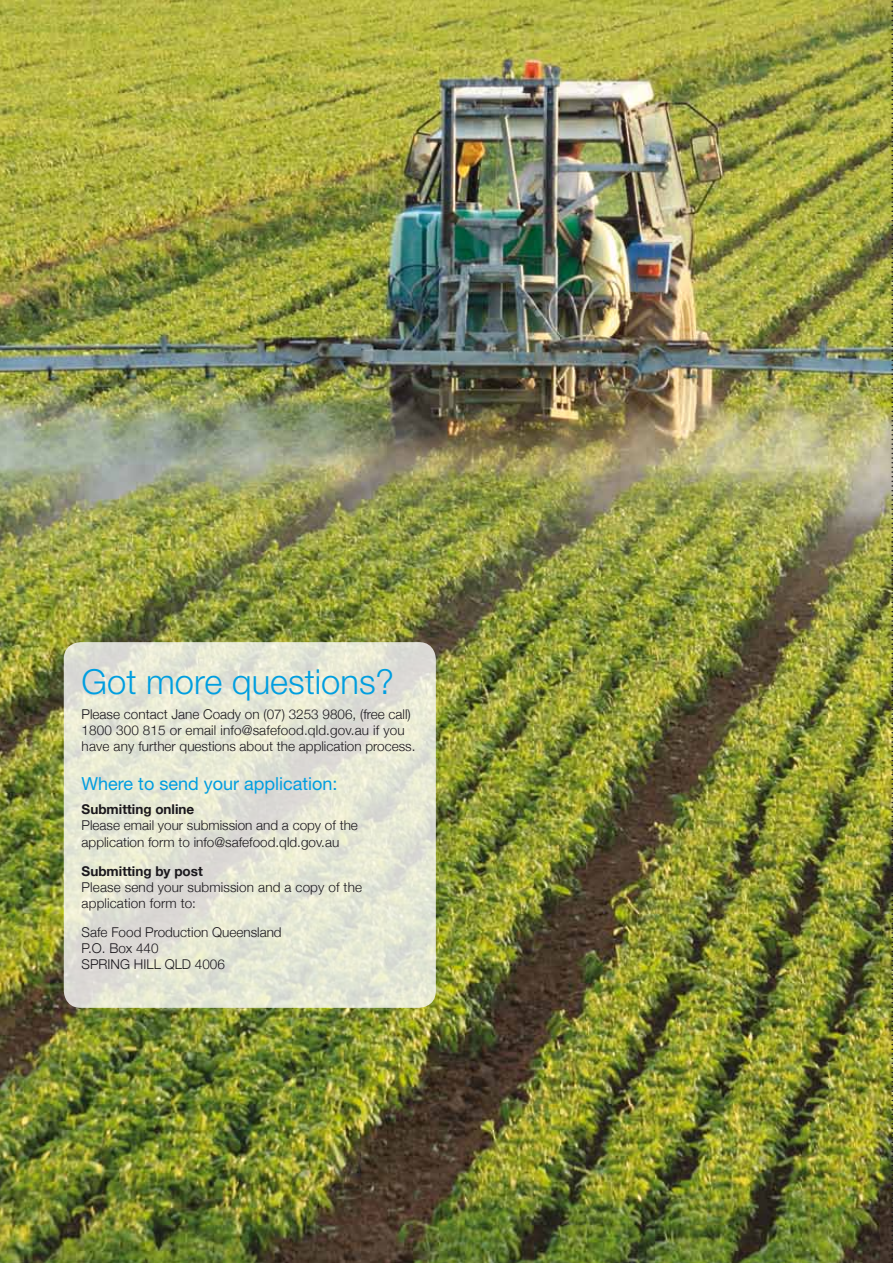
<style>
.page{position:relative;width:893px;height:1263px;background:#fff}
.page>*{position:absolute;margin:0;border:0;box-sizing:border-box;transform-origin:0 0}
.t1{font:300 34.5px "Helvetica Neue LT Std";color:#009ee0}
.t2{font:18px "Helvetica Neue LT Std";color:#009ee0}
.t3{font:300 13.5px/16.2px "Helvetica Neue";color:#1a171c}
.t4{font:700 13.5px "Helvetica Neue";color:#1a171c}
</style>
<div class="page">
<img style="left:0;top:0;width:856px;height:1263px">
<svg style="left:64px;top:642px;width:372px;height:366px;background:#e3e5d5"></svg>
<img style="left:856px;top:0;width:37px;height:1263px">
<h1 class="t1" style="left:82px;top:660px;width:314px">Got more questions?</h1>
<p class="t3" style="left:82px;top:705px;width:335px">Please contact Jane Coady on (07) 3253 9806, (free call)<br>1800 300 815 or email info@safefood.qld.gov.au if you have any further questions about the application process.</p>
<h2 class="t2" style="left:82px;top:772px;width:257px">Where to send your application:</h2>
<p class="t4" style="left:82px;top:801px;width:114px">Submitting online</p>
<p class="t3" style="left:82px;top:817px;width:278px">Please email your submission and a copy of the application form to info@safefood.qld.gov.au</p>
<p class="t4" style="left:82px;top:862px;width:123px">Submitting by post</p>
<p class="t3" style="left:82px;top:879px;width:282px">Please send your submission and a copy of the application form to:</p>
<p class="t3" style="left:82px;top:924px;width:202px">Safe Food Production Queensland<br>P.O. Box 440<br>SPRING HILL QLD 4006</p>
</div>
